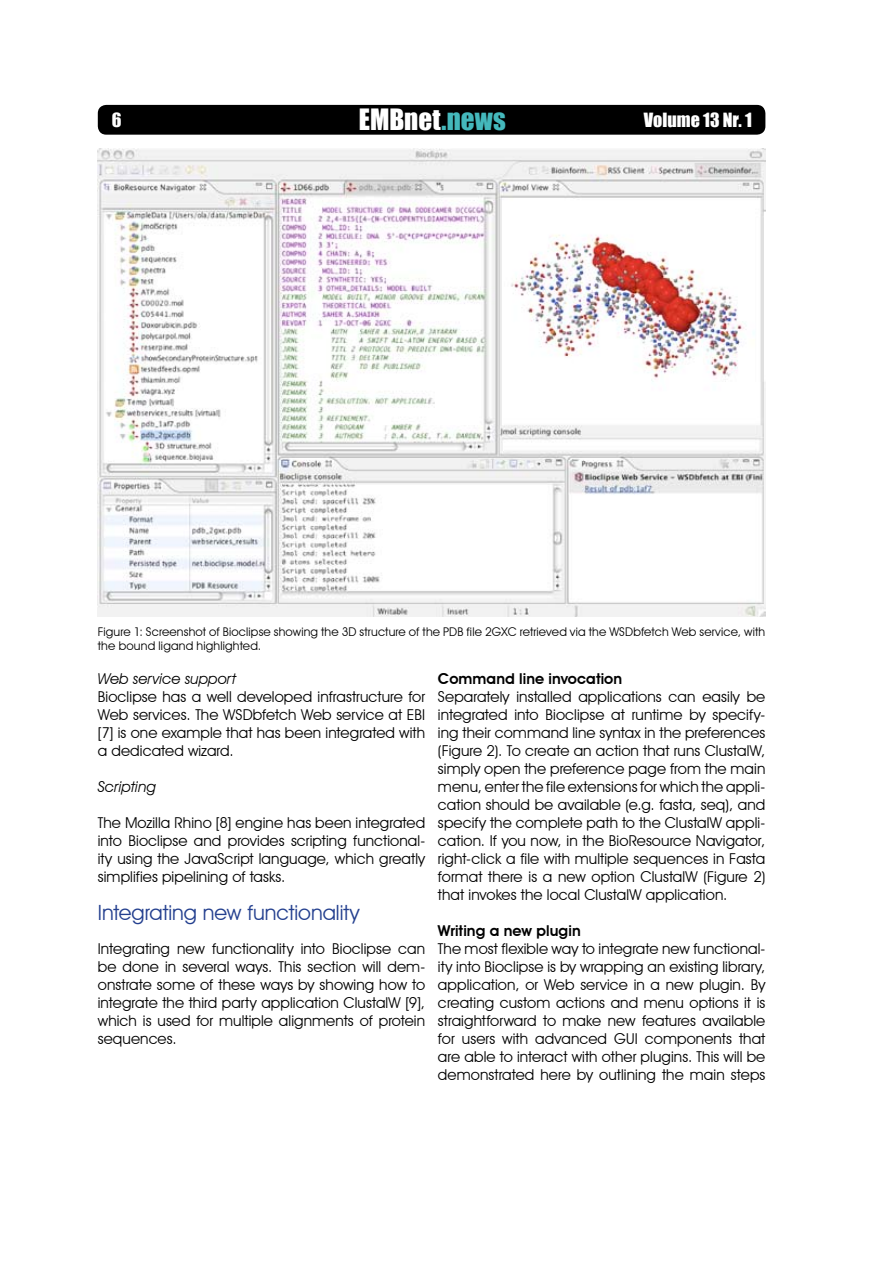
<style>
.page{position:relative;width:893px;height:1263px;background:#fff}
.page>*{position:absolute;margin:0;border:0;box-sizing:border-box;transform-origin:0 0}
.t1{font:27px "Impact";color:#fff}
.t2{font:21px "Avant Garde IT Cby BT";color:#24408f}
.t3{font:18px "Impact";letter-spacing:.005em;color:#fff}
.t4{font:15px/18px "Avant Garde IT Cby BT";letter-spacing:.005em;color:#000;text-align:justify}
.t5{font:600 15px "Avant Garde IT Cby BT";letter-spacing:.005em;color:#000}
.t6{font:italic 15px "Avant Garde IT Cby BT";letter-spacing:.005em;color:#000}
.t7{font:12px/14.4px "Avant Garde IT Cby BT";letter-spacing:.015em;color:#000}
.s1{color:#44b8bc}
</style>
<div class="page">
<div style="left:98px;top:105px;width:667px;height:30px;background:#000;border-radius:9px"></div>
<img style="left:98px;top:149px;width:667px;height:467px">
<h1 class="t1" style="left:359px;top:99px;width:148px">EMBnet<span class="s1">.news</span></h1>
<p class="t3" style="left:644px;top:106px;width:110px">Volume 13 Nr. 1</p>
<p class="t7" style="left:98px;top:624px;width:669px">Figure 1: Screenshot of Bioclipse showing the 3D structure of the PDB file 2GXC retrieved via the WSDbfetch Web service, with the bound ligand highlighted.</p>
<p class="t6" style="left:98px;top:670px;width:140px">Web service support</p>
<p class="t4" style="left:98px;top:688px;width:329px">Bioclipse has a well developed infrastructure for Web services. The WSDbfetch Web service at EBI [7] is one example that has been integrated with a dedicated wizard.</p>
<p class="t6" style="left:98px;top:778px;width:59px">Scripting</p>
<p class="t4" style="left:98px;top:814px;width:329px">The Mozilla Rhino [8] engine has been integrated into Bioclipse and provides scripting functional&shy;ity using the JavaScript language, which greatly simplifies pipelining of tasks.</p>
<h2 class="t2" style="left:98px;top:900px;width:263px">Integrating new functionality</h2>
<p class="t4" style="left:98px;top:940px;width:329px">Integrating new functionality into Bioclipse can be done in several ways. This section will dem&shy;onstrate some of these ways by showing how to integrate the third party application ClustalW [9], which is used for multiple alignments of protein sequences.</p>
<p class="t5" style="left:438px;top:670px;width:186px">Command line invocation</p>
<p class="t4" style="left:438px;top:688px;width:329px">Separately installed applications can easily be integrated into Bioclipse at runtime by specify&shy;ing their command line syntax in the preferences (Figure 2). To create an action that runs ClustalW, simply open the preference page from the main menu, enter the file extensions for which the appli&shy;cation should be available (e.g. fasta, seq), and specify the complete path to the ClustalW appli&shy;cation. If you now, in the BioResource Navigator, right-click a file with multiple sequences in Fasta format there is a new option ClustalW (Figure 2) that invokes the local ClustalW application.</p>
<p class="t5" style="left:438px;top:922px;width:144px">Writing a new plugin</p>
<p class="t4" style="left:438px;top:940px;width:329px">The most flexible way to integrate new functional&shy;ity into Bioclipse is by wrapping an existing library, application, or Web service in a new plugin. By creating custom actions and menu options it is straightforward to make new features available for users with advanced GUI components that are able to interact with other plugins. This will be demonstrated here by outlining the main steps</p>
</div>
